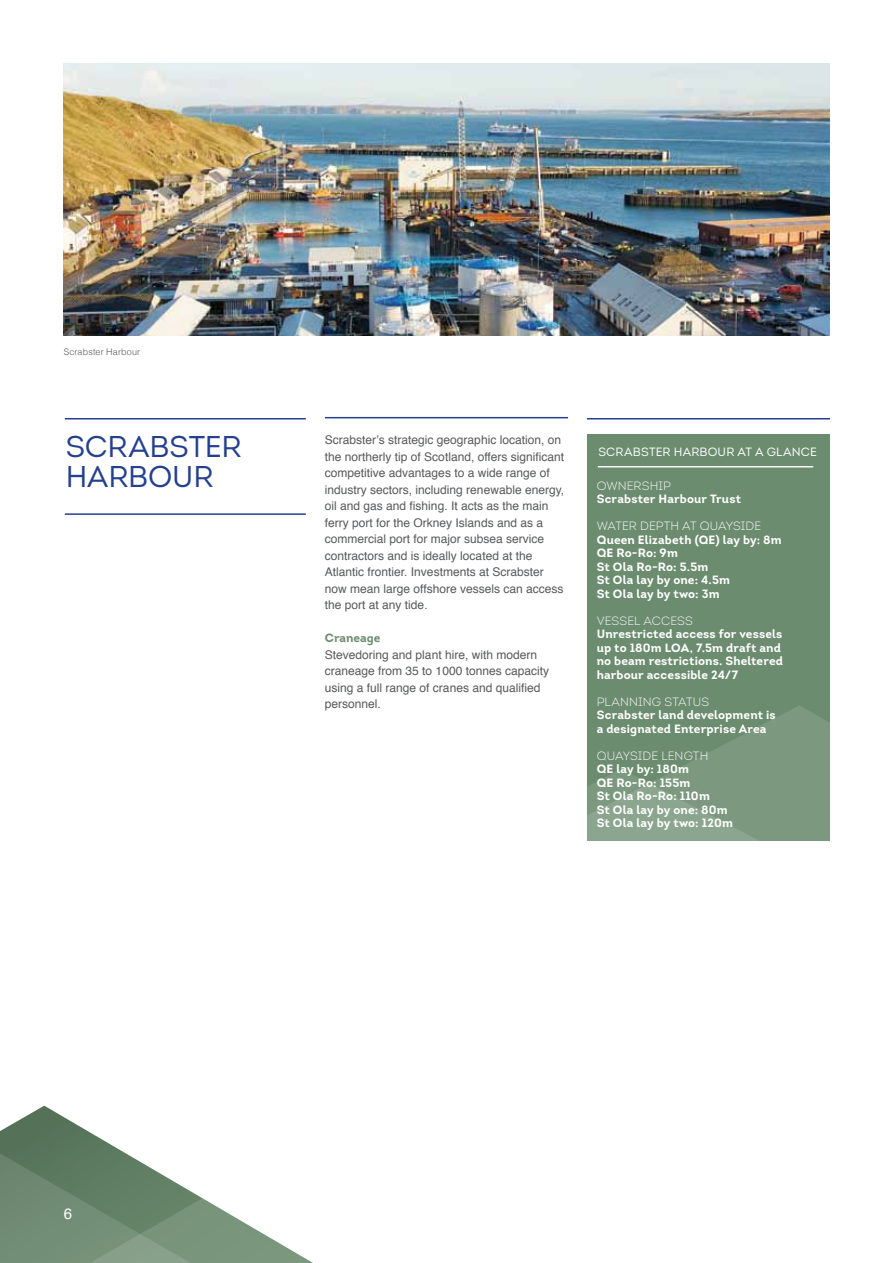
<style>
.page{position:relative;width:893px;height:1263px;background:#fff}
.page>*{position:absolute;margin:0;border:0;box-sizing:border-box;transform-origin:0 0}
.t1{font:30px/30px "Intro";letter-spacing:-.005em;color:#25408f}
.t2{font:15px "Helvetica";color:#fff}
.t3{font:12px/16.5px "Helvetica";color:#58595b}
.t4{font:700 12px/13.5px "Intro";letter-spacing:.015em;color:#fff}
.t5{font:300 12px "Intro";letter-spacing:.005em;color:#fff}
.t6{font:12px "Intro";letter-spacing:.015em;color:#fff}
.t7{font:700 12px "Intro";color:#6b8c6f}
.t8{font:300 9px "Helvetica";letter-spacing:.015em;color:#58595b}
</style>
<div class="page">
<img style="left:64px;top:64px;width:765px;height:272px">
<hr style="left:325px;top:417px;width:243px;height:1px;background:#25408f">
<hr style="left:65px;top:418px;width:241px;height:1px;background:#25408f">
<hr style="left:65px;top:513px;width:241px;height:2px;background:#25408f">
<div style="left:587px;top:434px;width:243px;height:406px;background:#6b8c6f"></div>
<svg style="left:587px;top:706px;width:243px;height:135px"></svg>
<hr style="left:598px;top:466px;width:215px;height:1px;background:#fff">
<hr style="left:587px;top:418px;width:243px;height:1px;background:#25408f">
<svg style="left:0;top:1106px;width:113px;height:40px"></svg>
<svg style="left:0;top:1146px;width:313px;height:117px"></svg>
<p class="t8" style="left:64px;top:345px;width:78px">Scrabster Harbour</p>
<h1 class="t1" style="left:66px;top:431px;width:177px">SC RABSTER<br>HARBOUR</h1>
<p class="t3" style="left:325px;top:432px;width:241px">Scrabster’s strategic geographic location, on the northerly tip of Scotland, offers significant competitive advantages to a wide range of industry sectors, including renewable energy, oil and gas and fishing. It acts as the main ferry port for the Orkney Islands and as a commercial port for major subsea service contractors and is ideally located at the Atlantic frontier. Investments at Scrabster now mean large offshore vessels can access the port at any tide.</p>
<p class="t7" style="left:325px;top:631px;width:57px">Craneage</p>
<p class="t3" style="left:325px;top:647px;width:226px">Stevedoring and plant hire, with modern craneage from 35 to 1000 tonnes capacity using a full range of cranes and qualified personnel.</p>
<p class="t6" style="left:598px;top:444px;width:220px">SC RABSTER HARBO UR AT A GLANCE</p>
<p class="t5" style="left:597px;top:478px;width:76px">OWNERSHIP</p>
<p class="t4" style="left:597px;top:492px;width:146px">Scrabster Harbour Trust</p>
<p class="t5" style="left:597px;top:519px;width:166px">WATER D EPTH AT QUAYSIDE</p>
<p class="t4" style="left:597px;top:533px;width:186px">Queen Elizabeth (QE) lay by: 8m<br>QE Ro-Ro: 9m<br>St Ola Ro-Ro: 5.5m<br>St Ola lay by one: 4.5m<br>St Ola lay by two: 3m</p>
<p class="t5" style="left:597px;top:613px;width:57px">VESSEL ACC</p>
<p class="t5" style="left:670px;top:613px;width:24px">ESS</p>
<p class="t4" style="left:597px;top:627px;width:188px">Unrestricted access for vessels up to 180m LOA, 7.5m draft and no beam restrictions. Sheltered harbour accessible 24/7</p>
<p class="t5" style="left:597px;top:694px;width:114px">PLANNING STATUS</p>
<p class="t4" style="left:597px;top:708px;width:180px">Scrabster land development is a designated Enterprise Area</p>
<p class="t5" style="left:597px;top:748px;width:113px">QUAYSIDE LENGTH</p>
<p class="t4" style="left:597px;top:762px;width:138px">QE lay by: 180m<br>QE Ro-Ro: 155m<br>St Ola Ro-Ro: 110m<br>St Ola lay by one: 80m<br>St Ola lay by two: 120m</p>
<p class="t2" style="left:64px;top:1202px;width:10px">6</p>
</div>
